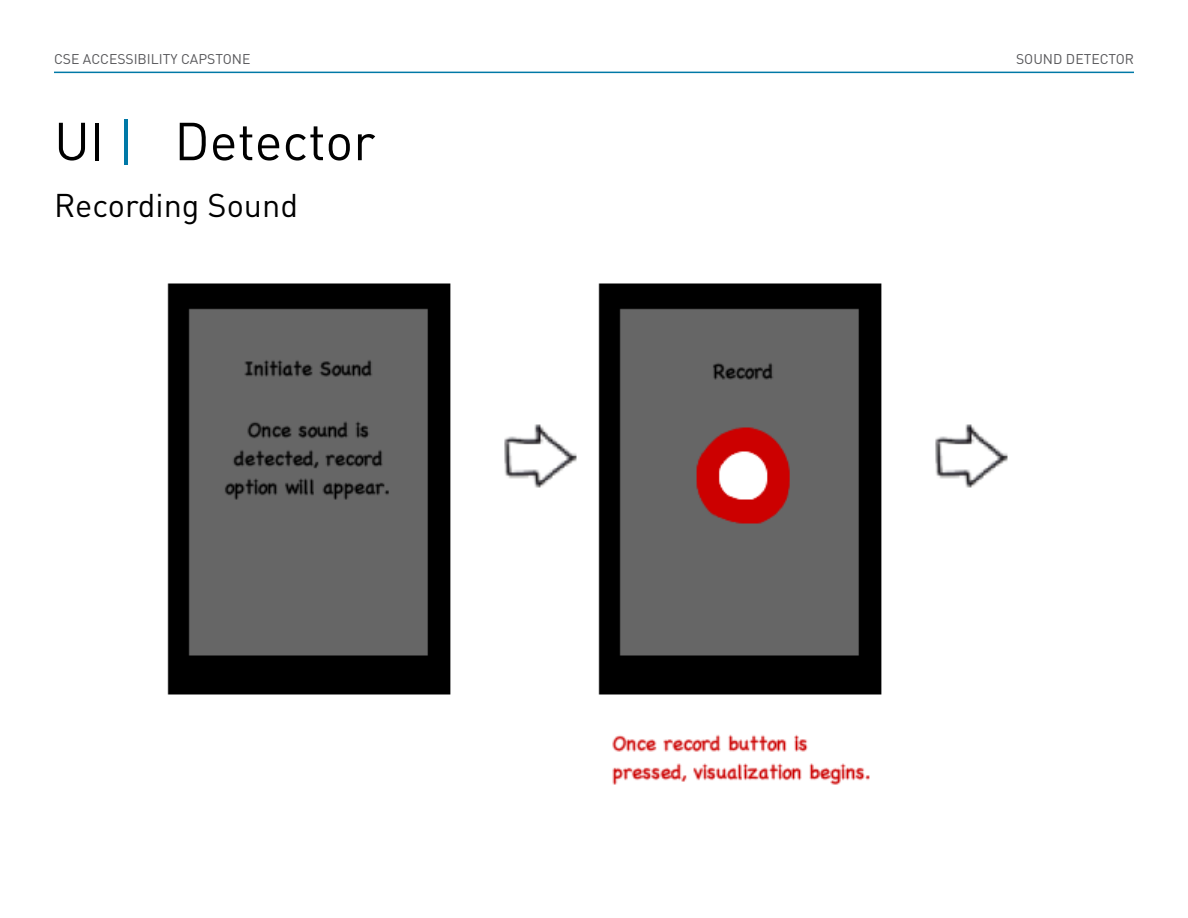
<style>
.page{position:relative;width:1188px;height:918px;background:#fff}
.page>*{position:absolute;margin:0;border:0;box-sizing:border-box;transform-origin:0 0}
.t1{font:52.65px "DIN";color:#000}
.t2{font:32.55px "DIN";color:#000}
.t3{font:13.95px "DIN";color:#565659}
.s1{color:#0079a7}
</style>
<div class="page">
<hr style="left:54px;top:72px;width:1080px;height:1px;background:#0079a7">
<img style="left:167px;top:283px;width:841px;height:502px">
<p class="t3" style="left:54px;top:50px;width:198px">CSE ACCESSIBILITY CAPSTONE</p>
<p class="t3" style="left:1016px;top:50px;width:119px">SOUND DETECTOR</p>
<h1 class="t1" style="left:54px;top:108px;width:323px">UI <span class="s1">|</span> Detector</h1>
<h2 class="t2" style="left:54px;top:185px;width:246px">Recording Sound</h2>
</div>
